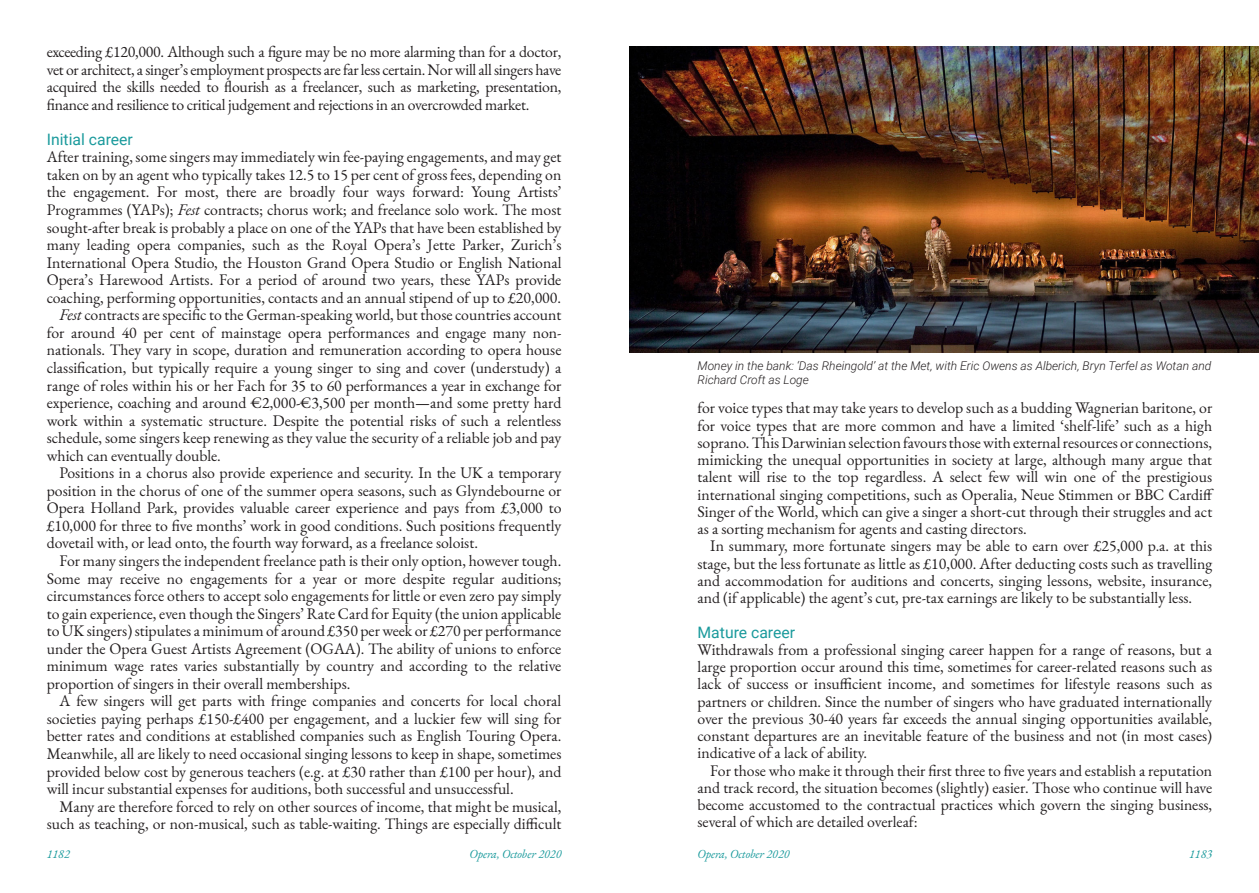
<style>
.page{position:relative;width:1259px;height:893px;background:#fff}
.page>*{position:absolute;margin:0;border:0;box-sizing:border-box;transform-origin:0 0}
._1_body_text{font:15.75px/17.5px "EB Garamond";color:#231f20;text-align:justify}
._1_first_para_review{font:15.75px/17.5px "EB Garamond";color:#231f20;text-align:justify}
._1_review_head_-_cit{font:15.75px "Roboto";color:#1a9a9c}
.photo_caption{font:italic 300 12px/14.2px "Roboto";color:#231f20}
.t1{font:italic 12px "EB Garamond";color:#1a9a9c}
.s1{font-style:italic}
</style>
<div class="page">
<img style="left:629px;top:47px;width:630px;height:306px">
<p class="_1_body_text" style="left:47px;top:43px;width:516px">exceeding £120,000. Although such a figure may be no more alarming than for a doctor, vet or architect, a singer’s employment prospects are far less certain. Nor will all singers have acquired the skills needed to flourish as a freelancer, such as marketing, presentation, finance and resilience to critical judgement and rejections in an overcrowded market.</p>
<p class="_1_review_head_-_cit" style="left:47px;top:128px;width:88px">Initial career</p>
<p class="_1_first_para_review" style="left:47px;top:148px;width:516px">After training, some singers may immediately win fee-paying engagements, and may get taken on by an agent who typically takes 12.5 to 15 per cent of gross fees, depending on the engagement. For most, there are broadly four ways forward: Young Artists’ Programmes (YAPs); <span class="s1">Fest</span> contracts; chorus work; and freelance solo work. The most sought-after break is probably a place on one of the YAPs that have been established by many leading opera companies, such as the Royal Opera’s Jette Parker, Zurich’s International Opera Studio, the Houston Grand Opera Studio or English National Opera’s Harewood Artists. For a period of around two years, these YAPs provide coaching, performing opportunities, contacts and an annual stipend of up to £20,000.</p>
<p class="_1_body_text" style="left:47px;top:306px;width:516px;text-indent:13px"><span class="s1">Fest</span> contracts are specific to the German-speaking world, but those countries account for around 40 per cent of mainstage opera performances and engage many non&shy;nationals. They vary in scope, duration and remuneration according to opera house classification, but typically require a young singer to sing and cover (understudy) a range of roles within his or her Fach for 35 to 60 performances a year in exchange for experience, coaching and around €2,000-€3,500 per month—and some pretty hard work within a systematic structure. Despite the potential risks of such a relentless schedule, some singers keep renewing as they value the security of a reliable job and pay which can eventually double.</p>
<p class="_1_body_text" style="left:47px;top:464px;width:516px;text-indent:13px">Positions in a chorus also provide experience and security. In the UK a temporary position in the chorus of one of the summer opera seasons, such as Glyndebourne or Opera Holland Park, provides valuable career experience and pays from £3,000 to £10,000 for three to five months’ work in good conditions. Such positions frequently dovetail with, or lead onto, the fourth way forward, as a freelance soloist.</p>
<p class="_1_body_text" style="left:47px;top:552px;width:516px;text-indent:13px">For many singers the independent freelance path is their only option, however tough.<br>Some may receive no engagements for a year or more despite regular auditions; circumstances force others to accept solo engagements for little or even zero pay simply to gain experience, even though the Singers’ Rate Card for Equity (the union applicable to UK singers) stipulates a minimum of around £350 per week or £270 per performance under the Opera Guest Artists Agreement (OGAA). The ability of unions to enforce minimum wage rates varies substantially by country and according to the relative proportion of singers in their overall memberships.</p>
<p class="_1_body_text" style="left:47px;top:692px;width:516px;text-indent:13px">A few singers will get parts with fringe companies and concerts for local choral societies paying perhaps £150-£400 per engagement, and a luckier few will sing for better rates and conditions at established companies such as English Touring Opera.<br>Meanwhile, all are likely to need occasional singing lessons to keep in shape, sometimes provided below cost by generous teachers (e.g. at £30 rather than £100 per hour), and will incur substantial expenses for auditions, both successful and unsuccessful.</p>
<p class="_1_body_text" style="left:47px;top:798px;width:516px;text-align:right">Many are therefore forced to rely on other sources of income, that might be musical, such as teaching, or non-musical, such as table-waiting. Things are especially difficult</p>
<p class="photo_caption" style="left:697px;top:358px;width:515px">Money in the bank: ‘Das Rheingold’ at the Met, with Eric Owens as Alberich, Bryn Terfel as Wotan and<br>Richard Croft as Loge</p>
<p class="_1_body_text" style="left:697px;top:400px;width:518px">for voice types that may take years to develop such as a budding Wagnerian baritone, or for voice types that are more common and have a limited ‘shelf-life’ such as a high soprano. This Darwinian selection favours those with external resources or connections, mimicking the unequal opportunities in society at large, although many argue that talent will rise to the top regardless. A select few will win one of the prestigious international singing competitions, such as Operalia, Neue Stimmen or BBC Cardiff Singer of the World, which can give a singer a short-cut through their struggles and act as a sorting mechanism for agents and casting directors.</p>
<p class="_1_body_text" style="left:697px;top:538px;width:516px;text-indent:13px">In summary, more fortunate singers may be able to earn over £25,000 p.a. at this stage, but the less fortunate as little as £10,000. After deducting costs such as travelling and accommodation for auditions and concerts, singing lessons, website, insurance, and (if applicable) the agent’s cut, pre-tax earnings are likely to be substantially less.</p>
<p class="_1_review_head_-_cit" style="left:697px;top:621px;width:99px">Mature career</p>
<p class="_1_first_para_review" style="left:697px;top:641px;width:516px">Withdrawals from a professional singing career happen for a range of reasons, but a large proportion occur around this time, sometimes for career-related reasons such as lack of success or insufficient income, and sometimes for lifestyle reasons such as partners or children. Since the number of singers who have graduated internationally over the previous 30-40 years far exceeds the annual singing opportunities available, constant departures are an inevitable feature of the business and not (in most cases) indicative of a lack of ability.</p>
<p class="_1_body_text" style="left:697px;top:762px;width:516px;text-indent:13px">For those who make it through their first three to five years and establish a reputation and track record, the situation becomes (slightly) easier. Those who continue will have become accustomed to the contractual practices which govern the singing business, several of which are detailed overleaf:</p>
<p class="t1" style="left:47px;top:846px;width:25px">1182</p>
<p class="t1" style="left:469px;top:846px;width:94px">Opera, October 2020</p>
<p class="t1" style="left:697px;top:846px;width:94px">Opera, October 2020</p>
<p class="t1" style="left:1189px;top:846px;width:25px">1183</p>
</div>
